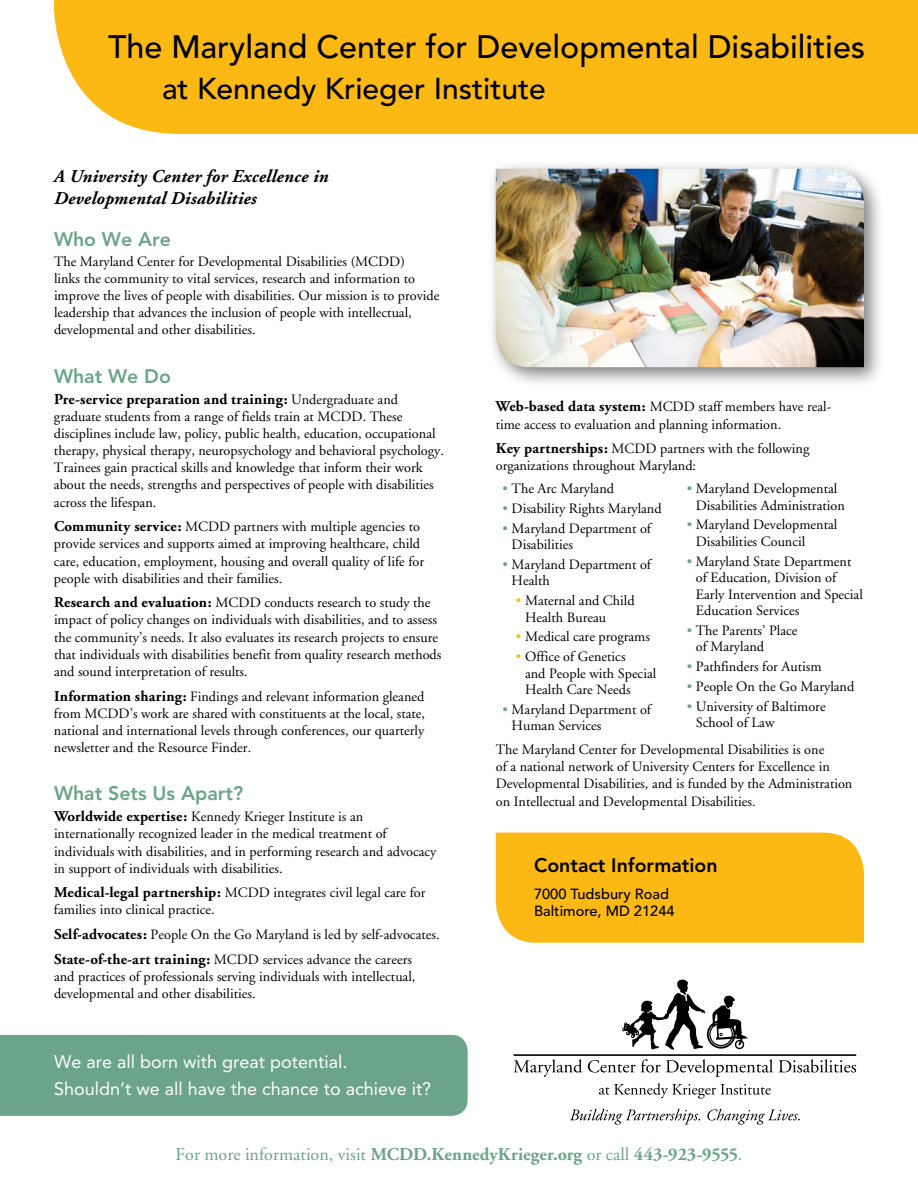
<style>
.page{position:relative;width:918px;height:1188px;background:#fff}
.page>*{position:absolute;margin:0;border:0;box-sizing:border-box;transform-origin:0 0}
.t1{font:500 32.25px "Avenir";color:#000}
.t2{font:500 30px "Avenir";color:#000}
.t3{font:800 19.5px "Avenir";color:#6ba489}
.t4{font:800 19.5px "Avenir";color:#000}
.t5{font:18px/27px "Avenir";color:#fff}
.t6{font:700 18px "Adobe Garamond";letter-spacing:.005em;color:#6ba489}
.t7{font:italic 700 18px/22.5px "Adobe Garamond";letter-spacing:.01em;color:#000}
.t8{font:700 15px "Adobe Garamond";letter-spacing:.015em;color:#000}
.t9{font:500 14.7px/17.5px "Avenir";color:#000}
.t10{font:14.25px/17.1px "Adobe Garamond";color:#000}
.s1{font-weight:400;font-size:14.25px}
.s2{font-weight:700;font-size:15px}
.s3{color:#6ba489}
.s4{color:#fdb913}
.s5{font-weight:400}
</style>
<div class="page">
<div style="left:54px;top:0;width:864px;height:134px;background:#fdb913"></div>
<div style="left:496px;top:833px;width:368px;height:110px;background:#fdb913"></div>
<div style="left:488px;top:161px;width:397px;height:228px;background:#000;opacity:.5"></div>
<img style="left:496px;top:169px;width:368px;height:198px">
<hr style="left:514px;top:1054px;width:342px;height:2px;background:#000">
<svg style="left:514px;top:1059px;width:68px;height:18px"></svg>
<svg style="left:588px;top:1059px;width:185px;height:18px"></svg>
<svg style="left:779px;top:1059px;width:77px;height:14px"></svg>
<svg style="left:599px;top:1083px;width:172px;height:16px"></svg>
<svg style="left:622px;top:980px;width:126px;height:70px"></svg>
<svg style="left:570px;top:1109px;width:130px;height:16px"></svg>
<svg style="left:707px;top:1109px;width:93px;height:16px"></svg>
<div style="left:0;top:1035px;width:468px;height:81px;background:#6ba489"></div>
<h1 class="t1" style="left:108px;top:29px;width:759px">The Maryland Center for Developmental Disabilities</h1>
<h2 class="t2" style="left:162px;top:71px;width:385px">at Kennedy Krieger Institute</h2>
<p class="t7" style="left:54px;top:165px;width:276px">A University Center for Excellence in<br>Developmental Disabilities</p>
<h3 class="t3" style="left:54px;top:227px;width:118px">Who We Are</h3>
<p class="t10" style="left:54px;top:253px;width:387px">The Maryland Center for Developmental Disabilities (MCDD)<br>links the community to vital services, research and information to improve the lives of people with disabilities. Our mission is to provide leadership that advances the inclusion of people with intellectual, developmental and other disabilities.</p>
<h3 class="t3" style="left:54px;top:364px;width:118px">What We Do</h3>
<p class="t8" style="left:54px;top:391px;width:346px">Pre-service preparation and training: <span class="s1">Undergraduate and</span></p>
<p class="t10" style="left:54px;top:408px;width:392px">graduate students from a range of fields train at MCDD. These disciplines include law, policy, public health, education, occupational therapy, physical therapy, neuropsychology and behavioral psychology.<br>Trainees gain practical skills and knowledge that inform their work about the needs, strengths and perspectives of people with disabilities across the lifespan.</p>
<p class="t10" style="left:54px;top:519px;width:372px"><span class="s2">Community service:</span> MCDD partners with multiple agencies to provide services and supports aimed at improving healthcare, child care, education, employment, housing and overall quality of life for people with disabilities and their families.</p>
<p class="t10" style="left:54px;top:595px;width:389px"><span class="s2">Research and evaluation:</span> MCDD conducts research to study the impact of policy changes on individuals with disabilities, and to assess the community’s needs. It also evaluates its research projects to ensure that individuals with disabilities benefit from quality research methods and sound interpretation of results.</p>
<p class="t10" style="left:54px;top:688px;width:373px;text-align:justify"><span class="s2">Information sharing:</span> Findings and relevant information gleaned from MCDD’s work are shared with constituents at the local, state, national and international levels through conferences, our quarterly newsletter and the Resource Finder.</p>
<h3 class="t3" style="left:54px;top:782px;width:191px">What Sets Us Apart?</h3>
<p class="t10" style="left:54px;top:809px;width:384px"><span class="s2">Worldwide expertise:</span> Kennedy Krieger Institute is an internationally recognized leader in the medical treatment of individuals with disabilities, and in performing research and advocacy in support of individuals with disabilities.</p>
<p class="t10" style="left:54px;top:885px;width:373px"><span class="s2">Medical-legal partnership:</span> MCDD integrates civil legal care for families into clinical practice.</p>
<p class="t10" style="left:54px;top:923px;width:387px;line-height:24.8px"><span class="s2">Self-advocates:</span> People On the Go Maryland is led by self-advocates.<br><span class="s2">State-of-the-art training:</span> MCDD services advance the careers</p>
<p class="t10" style="left:54px;top:968px;width:363px">and practices of professionals serving individuals with intellectual, developmental and other disabilities.</p>
<p class="t5" style="left:54px;top:1048px;width:379px">We are all born with great potential.<br>Shouldn’t we all have the chance to achieve it?</p>
<p class="t10" style="left:496px;top:399px;width:337px"><span class="s2">Web-based data system:</span> MCDD staff members have real&shy;time access to evaluation and planning information.</p>
<p class="t10" style="left:496px;top:441px;width:315px"><span class="s2">Key partnerships:</span> MCDD partners with the following organizations throughout Maryland:</p>
<p class="t10" style="left:503px;top:480px;width:113px"><span class="s3">•</span> The Arc Maryland</p>
<p class="t10" style="left:503px;top:500px;width:161px"><span class="s3">•</span> Disability Rights Maryland</p>
<p class="t10" style="left:512px;top:520px;width:141px;line-height:16.5px;text-indent:-9px"><span class="s3">•</span> Maryland Department of<br>Disabilities</p>
<p class="t10" style="left:512px;top:556px;width:141px;line-height:16.5px;text-indent:-9px"><span class="s3">•</span> Maryland Department of<br>Health</p>
<p class="t10" style="left:525px;top:593px;width:111px;line-height:16.5px;text-indent:-9px"><span class="s4">•</span> Maternal and Child<br>Health Bureau</p>
<p class="t10" style="left:516px;top:629px;width:136px"><span class="s4">•</span> Medical care programs</p>
<p class="t10" style="left:525px;top:649px;width:133px;line-height:16.5px;text-indent:-9px"><span class="s4">•</span> Office of Genetics<br>and People with Special<br>Health Care Needs</p>
<p class="t10" style="left:512px;top:701px;width:141px;line-height:16.5px;text-indent:-9px"><span class="s3">•</span> Maryland Department of<br>Human Services</p>
<p class="t10" style="left:696px;top:481px;width:151px;line-height:16.5px;text-indent:-9px"><span class="s3">•</span> Maryland Developmental<br>Disabilities Administration</p>
<p class="t10" style="left:696px;top:517px;width:143px;line-height:16.5px;text-indent:-9px"><span class="s3">•</span> Maryland Developmental<br>Disabilities Council</p>
<p class="t10" style="left:696px;top:553px;width:168px;line-height:16.5px;text-indent:-9px"><span class="s3">•</span> Maryland State Department of Education, Division of<br>Early Intervention and Special<br>Education Services</p>
<p class="t10" style="left:696px;top:622px;width:103px;line-height:16.5px;text-indent:-9px"><span class="s3">•</span> The Parents’ Place of Maryland</p>
<p class="t10" style="left:687px;top:658px;width:136px"><span class="s3">•</span> Pathfinders for Autism</p>
<p class="t10" style="left:687px;top:678px;width:169px"><span class="s3">•</span> People On the Go Maryland</p>
<p class="t10" style="left:696px;top:698px;width:131px;line-height:16.5px;text-indent:-9px"><span class="s3">•</span> University of Baltimore<br>School of Law</p>
<p class="t10" style="left:496px;top:742px;width:358px">The Maryland Center for Developmental Disabilities is one<br>of a national network of University Centers for Excellence in Developmental Disabilities, and is funded by the Administration on Intellectual and Developmental Disabilities.</p>
<h3 class="t4" style="left:534px;top:854px;width:185px">Contact Information</h3>
<p class="t9" style="left:534px;top:885px;width:142px">7000 Tudsbury Road<br>Baltimore, MD 21244</p>
<p class="t6" style="left:176px;top:1145px;width:568px"><span class="s5">For more information, visit</span> MCDD.KennedyKrieger.org <span class="s5">or call</span> 443-923-9555<span class="s5">.</span></p>
</div>
